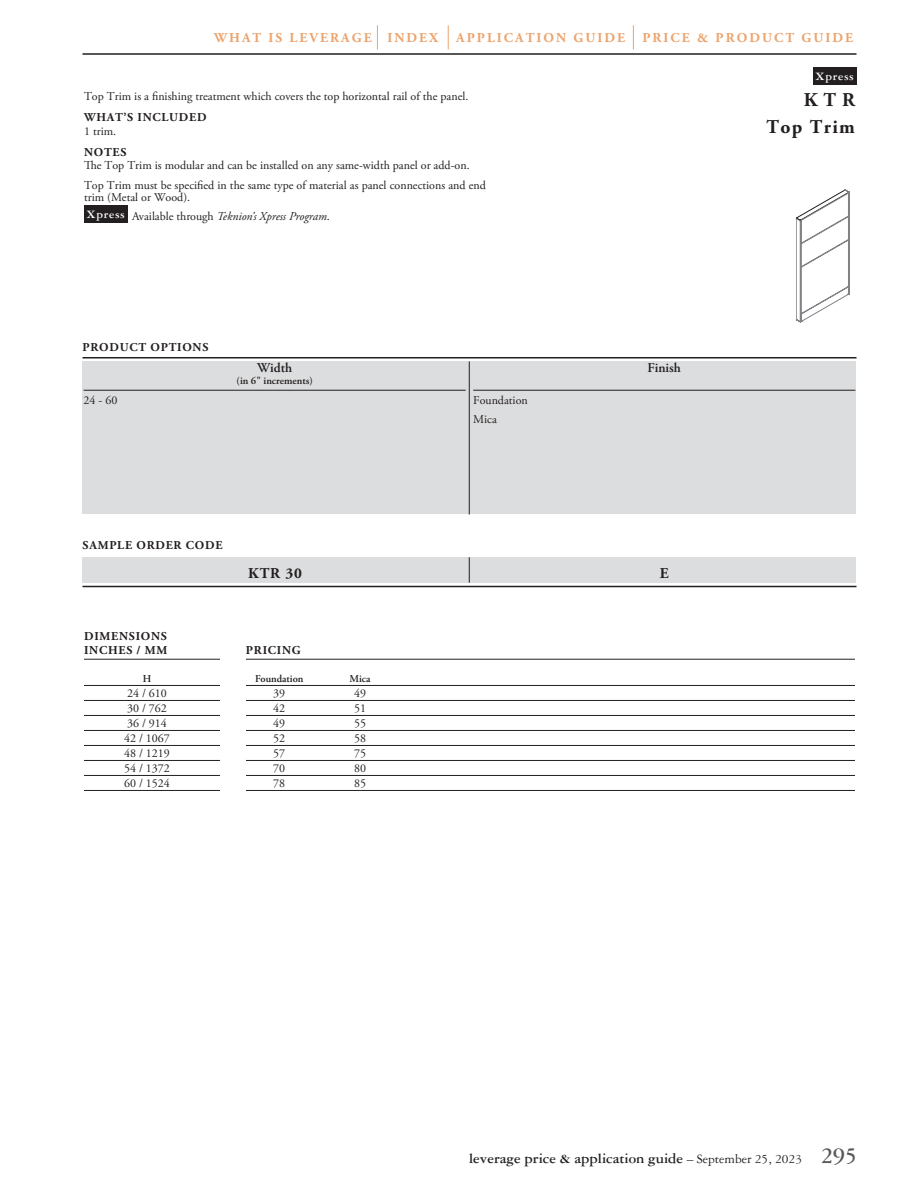
<style>
.page{position:relative;width:918px;height:1188px;background:#fff}
.page>*{position:absolute;margin:0;border:0;box-sizing:border-box;transform-origin:0 0}
.t1{font:700 19.5px/27px "Adobe Garamond Pro";letter-spacing:.07em;color:#231f20;text-align:right}
.t2{font:700 15px "Garamond Three";color:#231f20}
.t3{font:700 15px "Adobe Garamond Pro";color:#231f20}
.t4{font:700 13.5px "Adobe Garamond Pro";letter-spacing:.15em;color:#eca36c}
.t5{font:600 13.5px "Adobe Garamond Pro";color:#231f20}
.t6{font:12px/19.5px "Adobe Garamond Pro";color:#231f20}
.t7{font:700 12px/13.5px "Adobe Garamond Pro";letter-spacing:.065em;color:#231f20}
.t8{font:700 12px "Garamond Three";letter-spacing:.05em;color:#fff}
.t9{font:600 10.5px "Adobe Garamond Pro";color:#231f20}
.s1{font-style:italic}
.s2{font-weight:400;font-size:13.5px}
.s3{font-size:24px;color:#58595b}
</style>
<div class="page">
<hr style="left:82px;top:53px;width:774px;height:2px;background:#231f20">
<svg style="left:633px;top:25px;width:1px;height:24px"></svg>
<svg style="left:377px;top:25px;width:1px;height:24px"></svg>
<svg style="left:448px;top:25px;width:1px;height:24px"></svg>
<div style="left:84px;top:206px;width:44px;height:17px;background:#231f20"></div>
<svg style="left:796px;top:190px;width:54px;height:132px"></svg>
<div style="left:82px;top:362px;width:774px;height:152px;background:#dcddde"></div>
<hr style="left:84px;top:390px;width:382px;height:1px;background:#231f20">
<hr style="left:473px;top:390px;width:382px;height:1px;background:#231f20">
<hr style="left:82px;top:357px;width:774px;height:1px;background:#231f20">
<hr style="left:469px;top:362px;width:1px;height:152px;background:#231f20">
<hr style="left:82px;top:586px;width:774px;height:1px;background:#231f20">
<div style="left:82px;top:557px;width:774px;height:26px;background:#dcddde"></div>
<svg style="left:469px;top:557px;width:1px;height:26px"></svg>
<hr style="left:84px;top:659px;width:771px;height:1px;background:#231f20">
<hr style="left:84px;top:685px;width:771px;height:1px;background:#231f20">
<hr style="left:84px;top:700px;width:771px;height:1px;background:#231f20">
<hr style="left:84px;top:715px;width:771px;height:1px;background:#231f20">
<hr style="left:84px;top:730px;width:771px;height:1px;background:#231f20">
<hr style="left:84px;top:745px;width:771px;height:1px;background:#231f20">
<hr style="left:84px;top:760px;width:771px;height:1px;background:#231f20">
<hr style="left:84px;top:775px;width:771px;height:1px;background:#231f20">
<hr style="left:84px;top:790px;width:771px;height:1px;background:#231f20">
<div style="left:220px;top:630px;width:26px;height:450px;background:#fff"></div>
<div style="left:813px;top:68px;width:44px;height:17px;background:#231f20"></div>
<p class="t4" style="left:214px;top:30px;width:226px">WHAT IS LEVERAGE INDEX</p>
<p class="t4" style="left:456px;top:30px;width:170px">APPLICATION GUIDE</p>
<p class="t4" style="left:642px;top:30px;width:212px">PRICE &amp; PRODUCT GUIDE</p>
<p class="t6" style="left:84px;top:87px;width:386px">Top Trim is a finishing treatment which covers the top horizontal rail of the panel.</p>
<p class="t7" style="left:84px;top:111px;width:124px">WHAT’S INCLUDED</p>
<p class="t6" style="left:84px;top:122px;width:34px">1 trim.</p>
<p class="t7" style="left:84px;top:145px;width:44px">NOTES</p>
<p class="t6" style="left:84px;top:156px;width:403px">The Top Trim is modular and can be installed on any same-width panel or add-on.<br>Top Trim must be specified in the same type of material as panel connections and end</p>
<p class="t6" style="left:84px;top:188px;width:247px">trim (Metal or Wood).<br><sup>Xpress</sup> Available through <span class="s1">Teknion’s Xpress Program</span>.</p>
<p class="t7" style="left:83px;top:340px;width:127px">PRODUCT OPTIONS</p>
<p class="t6" style="left:84px;top:391px;width:35px">24 - 60</p>
<p class="t5" style="left:257px;top:360px;width:36px">Width</p>
<p class="t9" style="left:237px;top:375px;width:78px">(in 6" increments)</p>
<p class="t6" style="left:473px;top:391px;width:56px">Foundation<br>Mica</p>
<p class="t5" style="left:648px;top:360px;width:35px">Finish</p>
<p class="t7" style="left:83px;top:538px;width:141px">SAMPLE ORDER CODE</p>
<p class="t7" style="left:84px;top:630px;width:85px">DIMENSIONS<br>INCHES / MM</p>
<p class="t3" style="left:248px;top:564px;width:55px">KTR 30</p>
<p class="t3" style="left:660px;top:564px;width:10px">E</p>
<p class="t7" style="left:246px;top:643px;width:56px">PRICING</p>
<p class="t9" style="left:143px;top:673px;width:10px">H</p>
<p class="t9" style="left:255px;top:673px;width:50px">Foundation</p>
<p class="t9" style="left:349px;top:673px;width:23px">Mica</p>
<p class="t6" style="left:127px;top:684px;width:41px">24 / 610</p>
<p class="t6" style="left:273px;top:684px;width:13px">39</p>
<p class="t6" style="left:354px;top:684px;width:13px">49</p>
<p class="t6" style="left:127px;top:699px;width:41px">30 / 762</p>
<p class="t6" style="left:273px;top:699px;width:13px">42</p>
<p class="t6" style="left:354px;top:699px;width:13px">51</p>
<p class="t6" style="left:127px;top:714px;width:41px">36 / 914</p>
<p class="t6" style="left:273px;top:714px;width:13px">49</p>
<p class="t6" style="left:354px;top:714px;width:13px">55</p>
<p class="t6" style="left:124px;top:729px;width:47px">42 / 1067</p>
<p class="t6" style="left:273px;top:729px;width:13px">52</p>
<p class="t6" style="left:354px;top:729px;width:13px">58</p>
<p class="t6" style="left:124px;top:744px;width:47px">48 / 1219</p>
<p class="t6" style="left:273px;top:744px;width:13px">57</p>
<p class="t6" style="left:354px;top:744px;width:13px">75</p>
<p class="t6" style="left:124px;top:759px;width:47px">54 / 1372</p>
<p class="t6" style="left:273px;top:759px;width:13px">70</p>
<p class="t6" style="left:354px;top:759px;width:13px">80</p>
<p class="t6" style="left:124px;top:774px;width:47px">60 / 1524</p>
<p class="t6" style="left:273px;top:774px;width:13px">78</p>
<p class="t6" style="left:354px;top:774px;width:13px">85</p>
<p class="t8" style="left:816px;top:70px;width:40px">Xpress</p>
<h1 class="t1" style="left:766px;top:86px;width:90px">KTR<br>Top Trim</h1>
<p class="t2" style="left:469px;top:1150px;width:389px">leverage price &amp; application guide <span class="s2">– September 25, 2023</span> <span class="s3">295</span></p>
</div>
